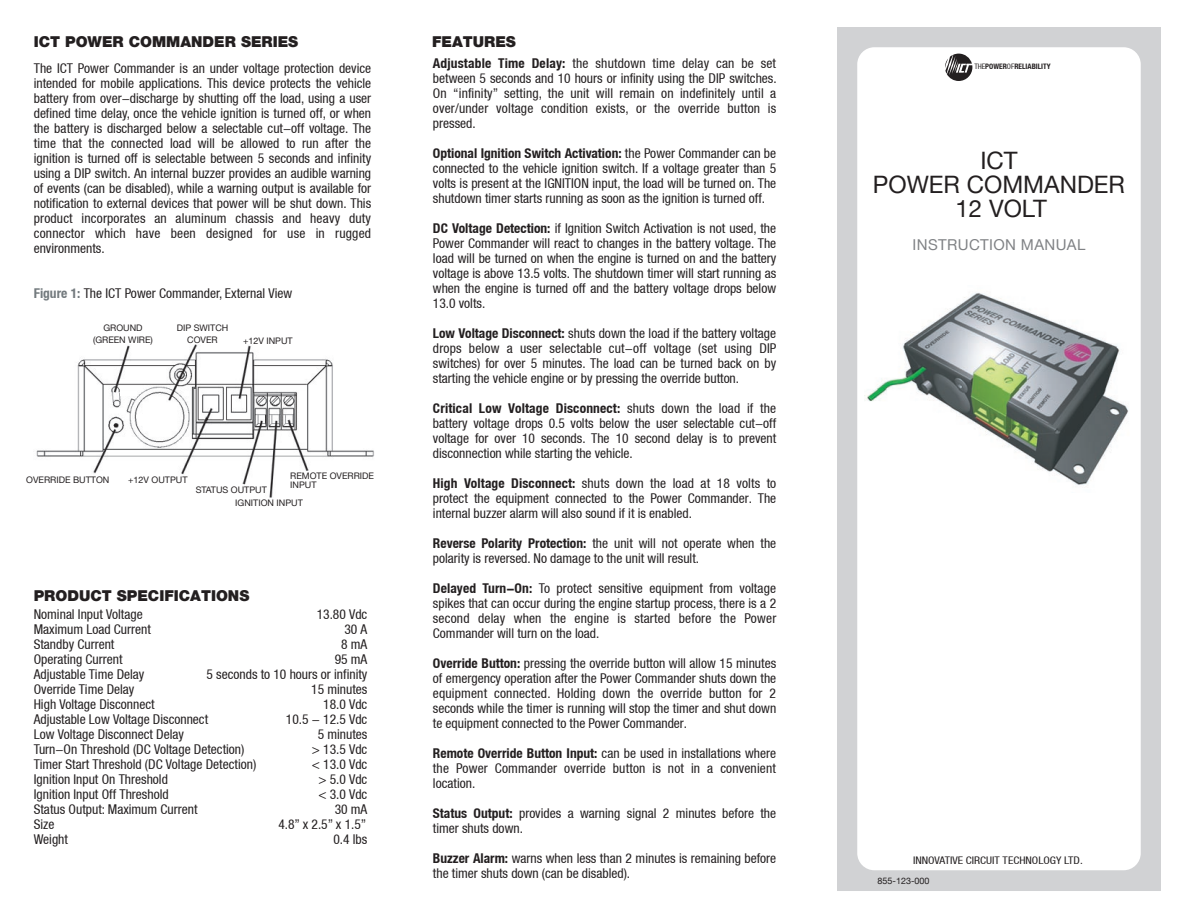
<style>
.page{position:relative;width:1188px;height:918px;background:#fff}
.page>*{position:absolute;margin:0;border:0;box-sizing:border-box;transform-origin:0 0}
.t1{font:24px/24px "Helvetica Neue";color:#231f20;text-align:center}
.t2{font:900 15px "Helvetica Neue";color:#231f20}
.t3{font:15px "Helvetica Neue";letter-spacing:.025em;color:#808285}
.t4{font:13.5px/15px "Helvetica Neue 57 Condensed";color:#231f20;text-align:justify}
.t5{font:10.5px "Helvetica Neue 57 Condensed";color:#231f20;scale:1.1 1}
.t6{font:9px/12px "Helvetica Neue";color:#231f20;text-align:center}
.t7{font:700 7.5px "Helvetica Neue 77 Bold Condense";color:#231f20}
.s1{font-family:"Helvetica Neue 77 Bold Condense";font-weight:700;color:#737a7e}
.s2{font-family:"Helvetica Neue 77 Bold Condense";font-weight:700}
.s3{font-family:"Helvetica Neue 57 Condensed";font-weight:400}
</style>
<div class="page">
<svg style="left:837px;top:27px;width:324px;height:864px"></svg>
<svg style="left:945px;top:54px;width:27px;height:27px"></svg>
<img style="left:864px;top:286px;width:276px;height:207px">
<img style="left:36px;top:345px;width:338px;height:153px">
<p class="t2" style="left:34px;top:33px;width:266px">ICT POWER COMMANDER SERIES</p>
<p class="t4" style="left:34px;top:61px;width:339px">The ICT Power Commander is an under voltage protection device intended for mobile applications. This device protects the vehicle battery from over-discharge by shutting off the load, using a user defined time delay, once the vehicle ignition is turned off, or when the battery is discharged below a selectable cut-off voltage. The time that the connected load will be allowed to run after the ignition is turned off is selectable between 5 seconds and infinity using a DIP switch. An internal buzzer provides an audible warning of events (can be disabled), while a warning output is available for notification to external devices that power will be shut down. This product incorporates an aluminum chassis and heavy duty connector which have been designed for use in rugged environments.</p>
<p class="t4" style="left:34px;top:286px;width:260px"><span class="s1">Figure 1:</span> The ICT Power Commander, External View</p>
<p class="t6" style="left:93px;top:321px;width:61px">GROUND (GREEN WIRE)</p>
<p class="t6" style="left:177px;top:321px;width:53px">DIP SWITCH<br>COVER</p>
<p class="t6" style="left:243px;top:335px;width:51px">+12V INPUT</p>
<p class="t6" style="left:26px;top:473px;width:85px">OVERRIDE BUTTON</p>
<p class="t6" style="left:128px;top:474px;width:61px">+12V OUTPUT</p>
<p class="t6" style="left:290px;top:471px;width:85px;line-height:9px;text-align:left">REMOTE OVERRIDE<br>INPUT</p>
<p class="t6" style="left:235px;top:483px;width:69px;line-height:13.5px;text-align:left;text-indent:-39px">STATUS OUTPUT<br>IGNITION INPUT</p>
<p class="t2" style="left:34px;top:586px;width:217px">PRODUCT SPECIFICATIONS</p>
<p class="t4" style="left:34px;top:606px;width:224px;text-align:left">Nominal Input Voltage<br>Maximum Load Current<br>Standby Current<br>Operating Current<br>Adjustable Time Delay<br>Override Time Delay<br>High Voltage Disconnect<br>Adjustable Low Voltage Disconnect<br>Low Voltage Disconnect Delay<br>Turn-On Threshold (DC Voltage Detection)<br>Timer Start Threshold (DC Voltage Detection)<br>Ignition Input On Threshold<br>Ignition Input Off Threshold<br>Status Output: Maximum Current<br>Size<br>Weight</p>
<p class="t4" style="left:207px;top:606px;width:162px;text-align:right">13.80 Vdc<br>30 A<br>8 mA<br>95 mA<br>5 seconds to 10 hours or infinity<br>15 minutes<br>18.0 Vdc<br>10.5 - 12.5 Vdc<br>5 minutes<br>&gt; 13.5 Vdc<br>&lt; 13.0 Vdc<br>&gt; 5.0 Vdc<br>&lt; 3.0 Vdc<br>30 mA<br>4.8” x 2.5” x 1.5”<br>0.4 lbs</p>
<p class="t2" style="left:432px;top:33px;width:85px">FEATURES</p>
<p class="t4" style="left:433px;top:56px;width:345px"><span class="s2">Adjustable Time Delay:</span> the shutdown time delay can be set between 5 seconds and 10 hours or infinity using the DIP switches.<br>On “infinity” setting, the unit will remain on indefinitely until a over/under voltage condition exists, or the override button is pressed.</p>
<p class="t4" style="left:433px;top:146px;width:345px"><span class="s2">Optional Ignition Switch Activation:</span> the Power Commander can be connected to the vehicle ignition switch. If a voltage greater than 5 volts is present at the IGNITION input, the load will be turned on. The shutdown timer starts running as soon as the ignition is turned off.</p>
<p class="t4" style="left:433px;top:221px;width:345px"><span class="s2">DC Voltage Detection:</span> if Ignition Switch Activation is not used, the Power Commander will react to changes in the battery voltage. The load will be turned on when the engine is turned on and the battery voltage is above 13.5 volts. The shutdown timer will start running as when the engine is turned off and the battery voltage drops below 13.0 volts.</p>
<p class="t4" style="left:433px;top:326px;width:345px"><span class="s2">Low Voltage Disconnect:</span> shuts down the load if the battery voltage drops below a user selectable cut-off voltage (set using DIP switches) for over 5 minutes. The load can be turned back on by starting the vehicle engine or by pressing the override button.</p>
<p class="t4" style="left:433px;top:401px;width:345px"><span class="s2">Critical Low Voltage Disconnect:</span> shuts down the load if the battery voltage drops 0.5 volts below the user selectable cut-off voltage for over 10 seconds. The 10 second delay is to prevent disconnection while starting the vehicle.</p>
<p class="t4" style="left:433px;top:476px;width:345px"><span class="s2">High Voltage Disconnect:</span> shuts down the load at 18 volts to protect the equipment connected to the Power Commander. The internal buzzer alarm will also sound if it is enabled.</p>
<p class="t4" style="left:433px;top:536px;width:345px"><span class="s2">Reverse Polarity Protection:</span> the unit will not operate when the polarity is reversed. No damage to the unit will result.</p>
<p class="t4" style="left:433px;top:581px;width:345px"><span class="s2">Delayed Turn-On:</span> To protect sensitive equipment from voltage spikes that can occur during the engine startup process, there is a 2 second delay when the engine is started before the Power Commander will turn on the load.</p>
<p class="t4" style="left:433px;top:656px;width:345px"><span class="s2">Override Button:</span> pressing the override button will allow 15 minutes of emergency operation after the Power Commander shuts down the equipment connected. Holding down the override button for 2 seconds while the timer is running will stop the timer and shut down te equipment connected to the Power Commander.</p>
<p class="t4" style="left:433px;top:746px;width:345px"><span class="s2">Remote Override Button Input:</span> can be used in installations where the Power Commander override button is not in a convenient location.</p>
<p class="t4" style="left:433px;top:806px;width:345px"><span class="s2">Status Output:</span> provides a warning signal 2 minutes before the timer shuts down.</p>
<p class="t4" style="left:433px;top:851px;width:345px"><span class="s2">Buzzer Alarm:</span> warns when less than 2 minutes is remaining before the timer shuts down (can be disabled).</p>
<p class="t7" style="left:974px;top:62px;width:78px"><span class="s3">THE</span>POWER<span class="s3">OF</span>RELIABILITY</p>
<p class="t1" style="left:873px;top:148px;width:254px">ICT<br>POWER COMMANDER<br>12 VOLT</p>
<p class="t3" style="left:913px;top:235px;width:174px">INSTRUCTION MANUAL</p>
<p class="t5" style="left:913px;top:854px;width:156px">INNOVATIVE CIRCUIT TECHNOLOGY LTD.</p>
<p class="t6" style="left:878px;top:875px;width:54px">855-123-000</p>
</div>
